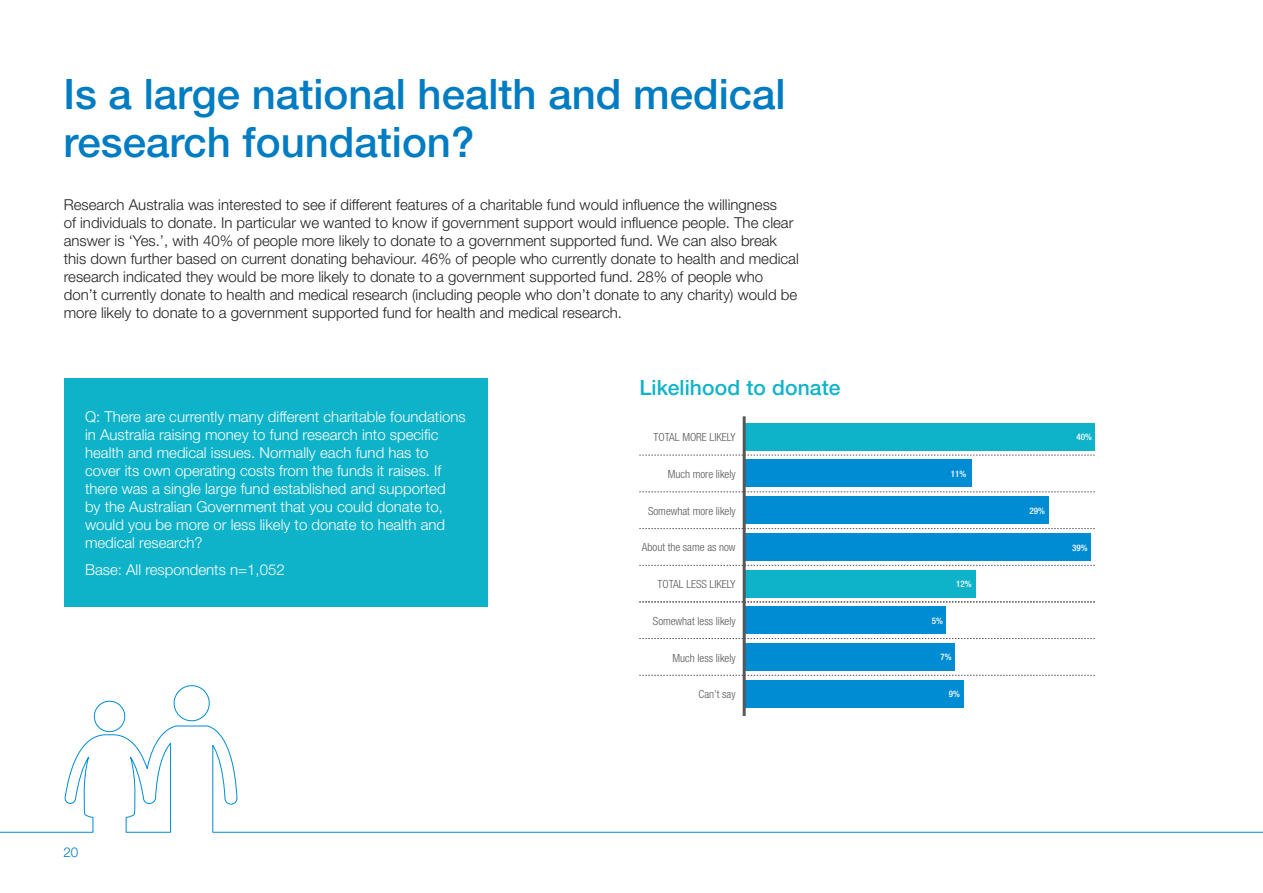
<style>
.page{position:relative;width:1263px;height:893px;background:#fff}
.page>*{position:absolute;margin:0;border:0;box-sizing:border-box;transform-origin:0 0}
.OP_Blue_Head{font:500 42px/48px "Helvetica Neue";color:#007cc2}
.OP_sub_1{font:500 21px "Helvetica Neue CE";letter-spacing:.005em;color:#0eb3c9}
.OP_Text{font:300 15px/18px "Helvetica Neue";color:#231f20}
.OP_text_white_Qs{font:300 15px/18px "Helvetica Neue";color:#fff}
.t1{font:300 13.5px "Helvetica Neue";color:#007cc2}
.GRAPH_-_text_grey{font:300 condensed 11.25px "Helvetica Neue";color:#57585a}
.percentage{font:500 condensed 9px "Helvetica Neue";color:#fff}
</style>
<div class="page">
<div style="left:64px;top:378px;width:424px;height:229px;background:#0eb3c9"></div>
<svg style="left:639px;top:455px;width:456px;height:1px"></svg>
<svg style="left:639px;top:675px;width:456px;height:1px"></svg>
<svg style="left:639px;top:492px;width:456px;height:1px"></svg>
<svg style="left:639px;top:528px;width:456px;height:1px"></svg>
<svg style="left:639px;top:601px;width:456px;height:2px"></svg>
<svg style="left:639px;top:565px;width:456px;height:1px"></svg>
<svg style="left:639px;top:638px;width:456px;height:1px"></svg>
<div style="left:744px;top:423px;width:351px;height:27px;background:#0eb3c9"></div>
<div style="left:744px;top:460px;width:228px;height:27px;background:#008cd2"></div>
<div style="left:744px;top:497px;width:304px;height:27px;background:#008cd2"></div>
<div style="left:744px;top:533px;width:347px;height:28px;background:#008cd2"></div>
<div style="left:744px;top:606px;width:202px;height:28px;background:#008cd2"></div>
<div style="left:744px;top:570px;width:232px;height:27px;background:#0eb3c9"></div>
<div style="left:744px;top:643px;width:211px;height:28px;background:#008cd2"></div>
<div style="left:744px;top:680px;width:219px;height:27px;background:#008cd2"></div>
<hr style="left:743px;top:416px;width:3px;height:300px;background:#57585a">
<svg style="left:0;top:683px;width:1263px;height:150px"></svg>
<p class="OP_Blue_Head" style="left:63px;top:70px;width:724px">Is a large national health and medical research foundation?</p>
<p class="OP_Text" style="left:64px;top:195px;width:736px">Research Australia was interested to see if different features of a charitable fund would influence the willingness<br>of individuals to donate. In particular we wanted to know if government support would influence people. The clear answer is ‘Yes.’, with 40% of people more likely to donate to a government supported fund. We can also break this down further based on current donating behaviour. 46% of people who currently donate to health and medical research indicated they would be more likely to donate to a government supported fund. 28% of people who don’t currently donate to health and medical research (including people who don’t donate to any charity) would be more likely to donate to a government supported fund for health and medical research.</p>
<p class="OP_text_white_Qs" style="left:85px;top:408px;width:382px">Q: There are currently many different charitable foundations in Australia raising money to fund research into specific health and medical issues. Normally each fund has to cover its own operating costs from the funds it raises. If there was a single large fund established and supported<br>by the Australian Government that you could donate to, would you be more or less likely to donate to health and medical research?</p>
<p class="OP_text_white_Qs" style="left:85px;top:560px;width:201px">Base: All respondents n=1,052</p>
<p class="t1" style="left:63px;top:844px;width:17px">20</p>
<p class="OP_sub_1" style="left:639px;top:375px;width:203px">Likelihood to donate</p>
<p class="GRAPH_-_text_grey" style="left:654px;top:431px;width:84px">TOTAL MORE LIKELY</p>
<p class="GRAPH_-_text_grey" style="left:668px;top:467px;width:69px">Much more likely</p>
<p class="GRAPH_-_text_grey" style="left:648px;top:504px;width:89px">Somewhat more likely</p>
<p class="GRAPH_-_text_grey" style="left:642px;top:541px;width:95px">About the same as now</p>
<p class="GRAPH_-_text_grey" style="left:658px;top:578px;width:80px">TOTAL LESS LIKELY</p>
<p class="GRAPH_-_text_grey" style="left:653px;top:614px;width:84px">Somewhat less likely</p>
<p class="GRAPH_-_text_grey" style="left:672px;top:651px;width:65px">Much less likely</p>
<p class="GRAPH_-_text_grey" style="left:698px;top:688px;width:39px">Can’t say</p>
<p class="percentage" style="left:951px;top:468px;width:17px">11%</p>
<p class="percentage" style="left:932px;top:615px;width:13px">5%</p>
<p class="percentage" style="left:956px;top:579px;width:17px">12%</p>
<p class="percentage" style="left:940px;top:652px;width:13px">7%</p>
<p class="percentage" style="left:949px;top:688px;width:13px">9%</p>
<p class="percentage" style="left:1029px;top:505px;width:17px">29%</p>
<p class="percentage" style="left:1076px;top:432px;width:17px">40%</p>
<p class="percentage" style="left:1072px;top:542px;width:17px">39%</p>
</div>
